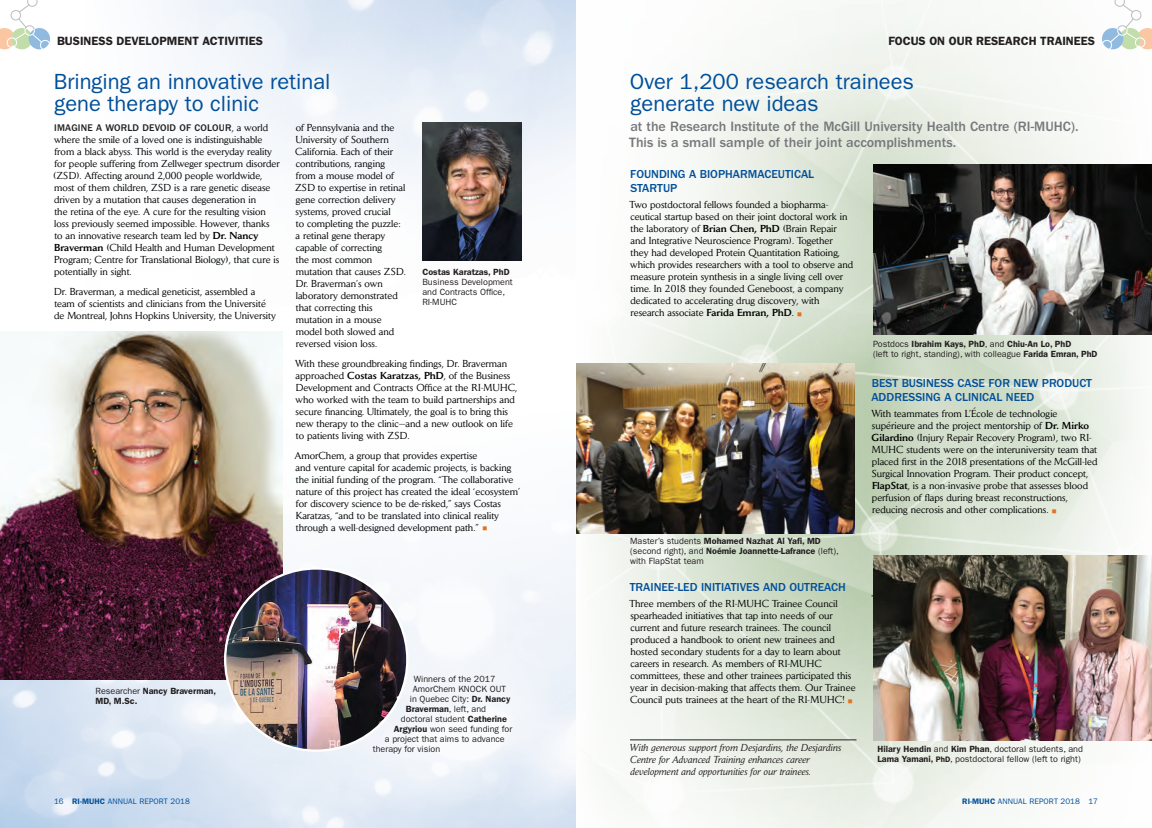
<style>
.page{position:relative;width:1152px;height:828px;background:#fff}
.page>*{position:absolute;margin:0;border:0;box-sizing:border-box;transform-origin:0 0}
.Features_TITLE{font:22px/22px "Franklin Gothic";color:#014f9a}
.Body_ENG_Jaeger{font:22px/22px "Franklin Gothic";color:#014f9a}
.Features_DECK_new{font:500 14px/16px "Franklin Gothic";color:#76787b}
.Features_DECK{font:500 12px/14px "Franklin Gothic";color:#014f9a}
.Section_heads{font:600 12px "Franklin Gothic";color:#231f20}
.Body_ENG_Jaeger-2{font:10px/12px "Daily News";color:#000}
.Body_ENG_Jaeger-3{font:italic 10px/12px "Daily News";letter-spacing:.01em;color:#231f20}
.Captions{font:9px/10px "Franklin Gothic";color:#231f20}
.Captions-2{font:600 9px/10px "Franklin Gothic";color:#231f20}
.t1{font:8px "Franklin Gothic";letter-spacing:.01em;color:#014f9a}
.s1{font-family:"Franklin Gothic";font-weight:500;color:#231f20}
.s2{font-weight:500}
.s3{color:#e4721d}
.s4{font-weight:600}
.s5{font-weight:400}
.s6{font-weight:600;font-size:8px}
</style>
<div class="page">
<img style="left:0;top:417px;width:576px;height:411px">
<img style="left:162px;top:0;width:414px;height:346px">
<img style="left:576px;top:2px;width:576px;height:826px">
<img style="left:422px;top:123px;width:100px;height:138px">
<img style="left:0;top:331px;width:282px;height:348px">
<img style="left:225px;top:568px;width:182px;height:183px;border-radius:91px">
<img style="left:873px;top:165px;width:279px;height:170px">
<img style="left:576px;top:364px;width:279px;height:169px">
<img style="left:873px;top:556px;width:279px;height:185px">
<hr style="left:630px;top:740px;width:226px;height:1px;background:#231f20">
<svg style="left:0;top:0;width:50px;height:50px"></svg>
<svg style="left:1101px;top:0;width:51px;height:51px"></svg>
<p class="Section_heads" style="left:57px;top:34px;width:207px">BUSINESS DEVELOPMENT ACTIVITIES</p>
<p class="Section_heads" style="left:888px;top:34px;width:208px">FOCUS ON OUR RESEARCH TRAINEES</p>
<p class="Features_TITLE" style="left:54px;top:70px;width:278px">Bringing an innovative retinal gene therapy to clinic</p>
<p class="Body_ENG_Jaeger-2" style="left:53px;top:121px;width:228px"><span class="s1">IMAGINE A WORLD DEVOID OF COLOUR</span>, a world where the smile of a loved one is indistinguishable from a black abyss. This world is the everyday reality for people suffering from Zellweger spectrum disorder (ZSD). Affecting around 2,000 people worldwide, most of them children, ZSD is a rare genetic disease driven by a mutation that causes degeneration in<br>the retina of the eye. A cure for the resulting vision loss previously seemed impossible. However, thanks<br>to an innovative research team led by <span class="s2">Dr. Nancy Braverman</span> (Child Health and Human Development Program; Centre for Translational Biology), that cure is potentially in sight.</p>
<p class="Body_ENG_Jaeger-2" style="left:54px;top:285px;width:223px">Dr. Braverman, a medical geneticist, assembled a team of scientists and clinicians from the Université de Montreal, Johns Hopkins University, the University</p>
<p class="Body_ENG_Jaeger-2" style="left:295px;top:121px;width:112px">of Pennsylvania and the<br>University of Southern<br>California. Each of their contributions, ranging from a mouse model of<br>ZSD to expertise in retinal gene correction delivery systems, proved crucial<br>to completing the puzzle: a retinal gene therapy capable of correcting<br>the most common mutation that causes ZSD.<br>Dr. Braverman’s own laboratory demonstrated that correcting this mutation in a mouse model both slowed and reversed vision loss.</p>
<p class="Body_ENG_Jaeger-2" style="left:295px;top:357px;width:224px">With these groundbreaking findings, Dr. Braverman approached <span class="s2">Costas Karatzas, PhD</span>, of the Business Development and Contracts Office at the RI-MUHC, who worked with the team to build partnerships and secure financing. Ultimately, the goal is to bring this new therapy to the clinic—and a new outlook on life to patients living with ZSD.</p>
<p class="Body_ENG_Jaeger-2" style="left:294px;top:449px;width:227px">AmorChem, a group that provides expertise<br>and venture capital for academic projects, is backing the initial funding of the program. “The collaborative nature of this project has created the ideal ‘ecosystem’ for discovery science to be de-risked,” says Costas Karatzas, “and to be translated into clinical reality through a well-designed development path.” <span class="s3">○</span></p>
<p class="Captions" style="left:422px;top:267px;width:92px"><span class="s4">Costas Karatzas, PhD<br></span>Business Development and Contracts Office,<br>RI-MUHC</p>
<p class="Captions-2" style="left:95px;top:686px;width:122px"><span class="s5">Researcher</span> Nancy Braverman,<br>MD, M.Sc.</p>
<p class="Captions" style="left:414px;top:674px;width:83px">Winners of the 2017</p>
<p class="Captions" style="left:413px;top:684px;width:95px">AmorChem KNOCK OUT</p>
<p class="Captions" style="left:410px;top:694px;width:102px">in Quebec City: <span class="s4">Dr. Nancy</span></p>
<p class="Captions-2" style="left:406px;top:704px;width:82px">Braverman<span class="s5">, left, and</span></p>
<p class="Captions" style="left:401px;top:714px;width:108px">doctoral student <span class="s4">Catherine</span></p>
<p class="Captions" style="left:394px;top:724px;width:120px"><span class="s4">Argyriou</span> won seed funding for</p>
<p class="Captions" style="left:385px;top:734px;width:121px">a project that aims to advance</p>
<p class="Captions" style="left:373px;top:744px;width:69px">therapy for vision</p>
<p class="Body_ENG_Jaeger" style="left:630px;top:70px;width:286px">Over 1,200 research trainees generate new ideas</p>
<p class="Features_DECK_new" style="left:629px;top:118px;width:451px">at the Research Institute of the McGill University Health Centre (RI-MUHC).<br>This is a small sample of their joint accomplishments.</p>
<p class="Features_DECK" style="left:630px;top:167px;width:185px">FOUNDING A BIOPHARMACEUTICAL<br>STARTUP</p>
<p class="Body_ENG_Jaeger-2" style="left:630px;top:198px;width:225px">Two postdoctoral fellows founded a biopharma&shy;ceutical startup based on their joint doctoral work in the laboratory of <span class="s2">Brian Chen, PhD</span> (Brain Repair and Integrative Neuroscience Program). Together<br>they had developed Protein Quantitation Ratioing, which provides researchers with a tool to observe and measure protein synthesis in a single living cell over time. In 2018 they founded Geneboost, a company dedicated to accelerating drug discovery, with research associate <span class="s2">Farida Emran, PhD</span>. <span class="s3">○</span></p>
<p class="Captions" style="left:873px;top:339px;width:226px">Postdocs <span class="s4">Ibrahim Kays, PhD</span>, and <span class="s4">Chiu-An Lo, PhD<br></span>(left to right, standing), with colleague <span class="s4">Farida Emran, PhD</span></p>
<p class="Captions" style="left:630px;top:536px;width:210px">Master’s students <span class="s4">Mohamed Nazhat Al Yafi, MD </span>(second right), and <span class="s4">Noémie Joannette-Lafrance</span> (left), with FlapStat team</p>
<p class="Features_DECK" style="left:630px;top:580px;width:218px">TRAINEE-LED INITIATIVES AND OUTREACH</p>
<p class="Body_ENG_Jaeger-2" style="left:630px;top:597px;width:227px">Three members of the RI-MUHC Trainee Council spearheaded initiatives that tap into needs of our current and future research trainees. The council produced a handbook to orient new trainees and hosted secondary students for a day to learn about careers in research. As members of RI-MUHC committees, these and other trainees participated this year in decision-making that affects them. Our Trainee Council puts trainees at the heart of the RI-MUHC! <span class="s3">○</span></p>
<p class="Body_ENG_Jaeger-3" style="left:629px;top:742px;width:214px">With generous support from Desjardins, the Desjardins<br>Centre for Advanced Training enhances career development and opportunities for our trainees.</p>
<p class="Features_DECK" style="left:871px;top:376px;width:222px">BEST BUSINESS CASE FOR NEW PRODUCT<br>ADDRESSING A CLINICAL NEED</p>
<p class="Body_ENG_Jaeger-2" style="left:871px;top:407px;width:228px">With teammates from L’École de technologie supérieure and the project mentorship of <span class="s2">Dr. Mirko Gilardino</span> (Injury Repair Recovery Program), two RI-MUHC students were on the interuniversity team that placed first in the 2018 presentations of the McGill-led Surgical Innovation Program. Their product concept, <span class="s2">FlapStat</span>, is a non-invasive probe that assesses blood perfusion of flaps during breast reconstructions, reducing necrosis and other complications. <span class="s3">○</span></p>
<p class="Captions" style="left:877px;top:744px;width:207px"><span class="s4">Hilary Hendin</span> and <span class="s4">Kim Phan</span>, doctoral students, and<br><span class="s4">Lama Yamani,</span> <span class="s6">PhD</span>, postdoctoral fellow (left to right)</p>
<p class="t1" style="left:54px;top:797px;width:137px">16 <span class="s4">RI-MUHC</span> ANNUAL REPORT 2018</p>
<p class="t1" style="left:962px;top:797px;width:137px"><span class="s4">RI-MUHC</span> ANNUAL REPORT 2018 17</p>
</div>
